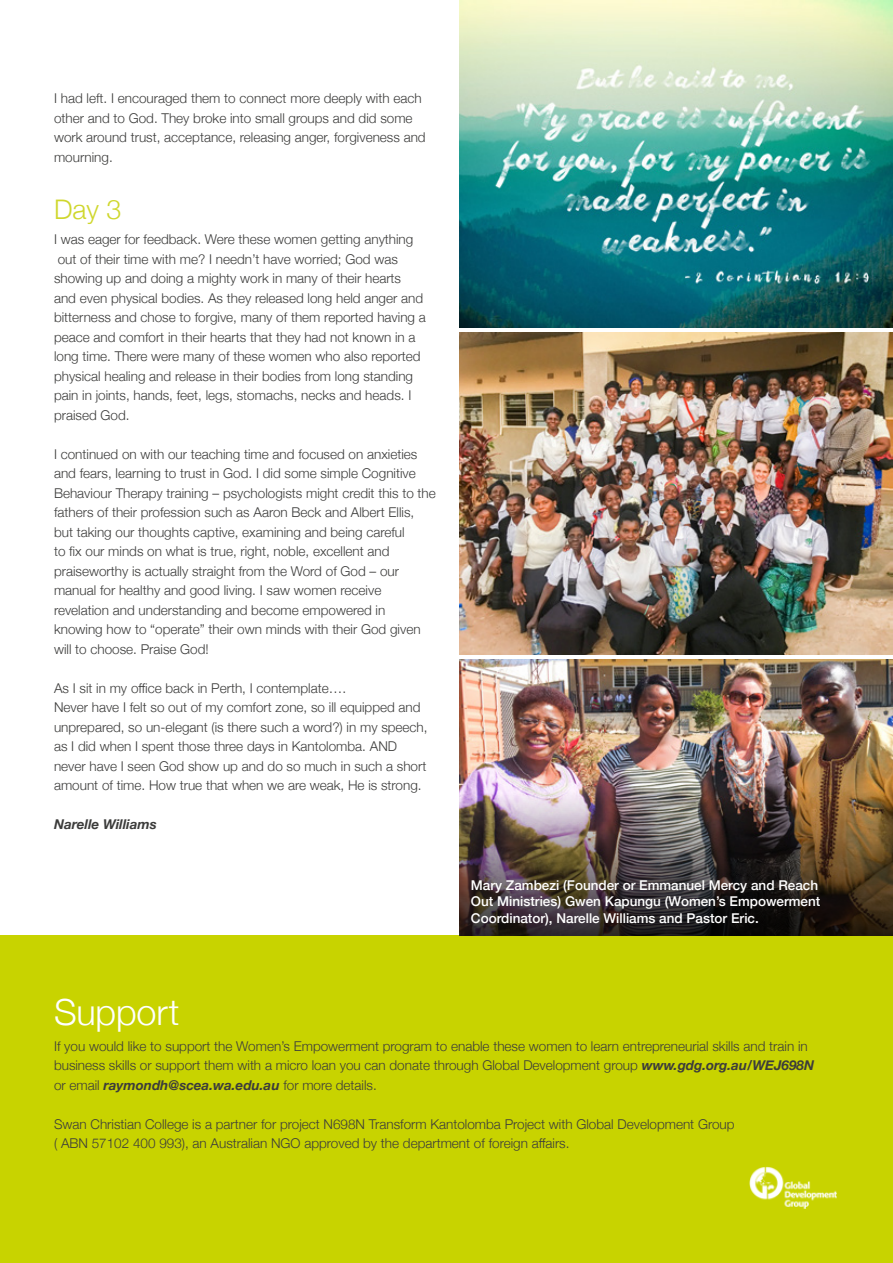
<style>
.page{position:relative;width:893px;height:1263px;background:#fff}
.page>*{position:absolute;margin:0;border:0;box-sizing:border-box;transform-origin:0 0}
.t1{font:300 36px "Helvetica Neue";letter-spacing:-.005em;color:#fff}
.t2{font:300 27px "Helvetica Neue";color:#cfd72d}
.t3{font:300 13.5px/19.5px "Helvetica Neue";color:#3c3c3b}
.t4{font:500 13.5px/16.2px "Helvetica Neue";color:#fff}
.t5{font:italic 700 13.5px "Helvetica Neue";color:#3c3c3b}
.s1{font-weight:700;font-style:italic}
</style>
<div class="page">
<div style="left:0;top:935px;width:893px;height:328px;background:#c8d300"></div>
<img style="left:460px;top:332px;width:433px;height:322px">
<img style="left:460px;top:0;width:433px;height:327px">
<img style="left:749px;top:1166px;width:88px;height:43px">
<img style="left:460px;top:659px;width:433px;height:276px">
<p class="t3" style="left:54px;top:88px;width:373px">I had left. I encouraged them to connect more deeply with each other and to God. They broke into small groups and did some work around trust, acceptance, releasing anger, forgiveness and mourning.</p>
<h2 class="t2" style="left:54px;top:187px;width:69px">Day 3</h2>
<p class="t3" style="left:54px;top:229px;width:373px">I was eager for feedback. Were these women getting anything out of their time with me? I needn’t have worried; God was showing up and doing a mighty work in many of their hearts and even physical bodies. As they released long held anger and bitterness and chose to forgive, many of them reported having a peace and comfort in their hearts that they had not known in a long time. There were many of these women who also reported physical healing and release in their bodies from long standing pain in joints, hands, feet, legs, stomachs, necks and heads. I praised God.</p>
<p class="t3" style="left:54px;top:443px;width:383px">I continued on with our teaching time and focused on anxieties and fears, learning to trust in God. I did some simple Cognitive Behaviour Therapy training – psychologists might credit this to the fathers of their profession such as Aaron Beck and Albert Ellis, but taking our thoughts captive, examining and being careful<br>to fix our minds on what is true, right, noble, excellent and praiseworthy is actually straight from the Word of God – our manual for healthy and good living. I saw women receive revelation and understanding and become empowered in knowing how to “operate” their own minds with their God given will to choose. Praise God!</p>
<p class="t3" style="left:54px;top:677px;width:375px">As I sit in my office back in Perth, I contemplate….<br>Never have I felt so out of my comfort zone, so ill equipped and unprepared, so un-elegant (is there such a word?) in my speech, as I did when I spent those three days in Kantolomba. AND never have I seen God show up and do so much in such a short amount of time. How true that when we are weak, He is strong.</p>
<p class="t5" style="left:54px;top:814px;width:104px">Narelle Williams</p>
<p class="t4" style="left:471px;top:876px;width:351px">Mary Zambezi (Founder or Emmanuel Mercy and Reach<br>Out Ministries) Gwen Kapungu (Women’s Empowerment<br>Coordinator), Narelle Williams and Pastor Eric.</p>
<h1 class="t1" style="left:54px;top:983px;width:127px">Support</h1>
<p class="t3" style="left:54px;top:1035px;width:762px">If you would like to support the Women’s Empowerment program to enable these women to learn entrepreneurial skills and train in business skills or support them with a micro loan you can donate through Global Development group <span class="s1">www.gdg.org.au/WEJ698N </span>or email <span class="s1">raymondh@scea.wa.edu.au</span> for more details.</p>
<p class="t3" style="left:54px;top:1113px;width:682px">Swan Christian College is a partner for project N698N Transform Kantolomba Project with Global Development Group ( ABN 57102 400 993), an Australian NGO approved by the department of foreign affairs.</p>
</div>
